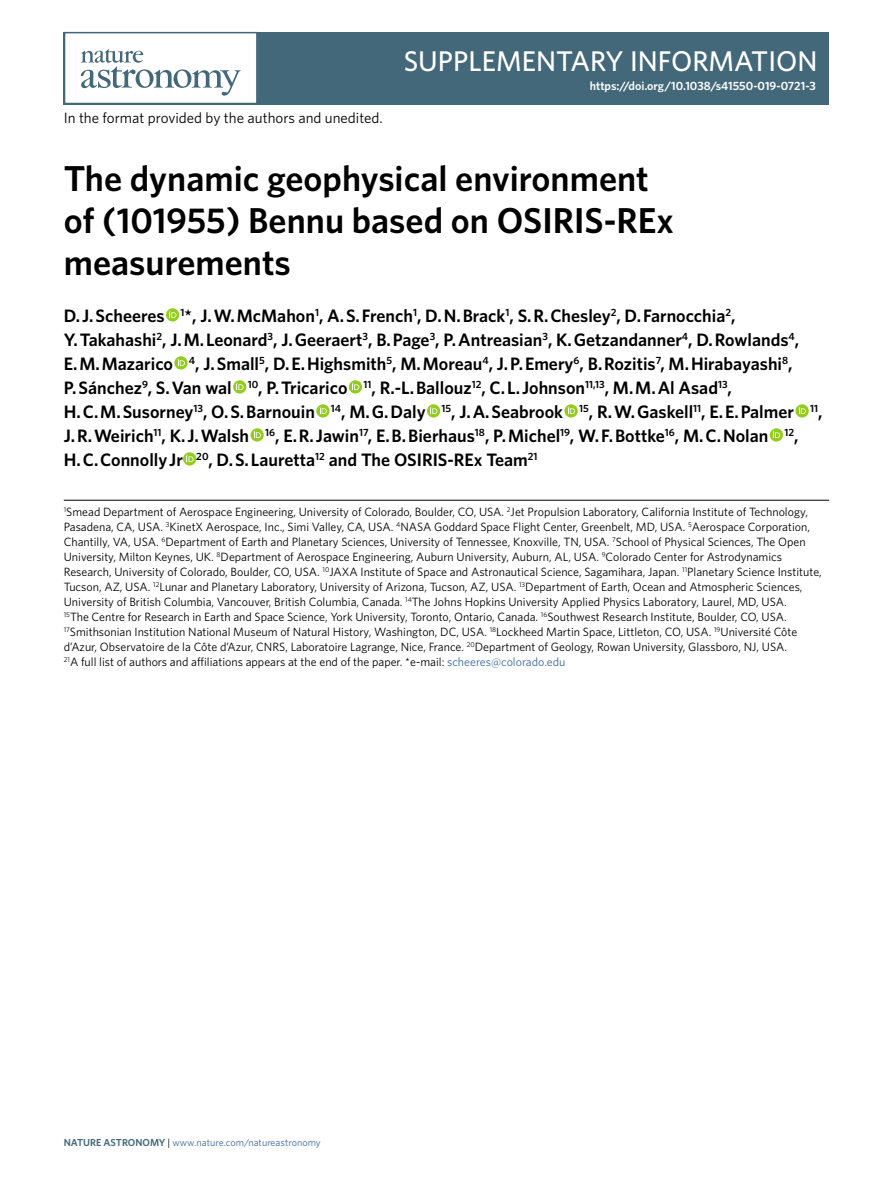
<style>
.page{position:relative;width:893px;height:1187px;background:#fff}
.page>*{position:absolute;margin:0;border:0;box-sizing:border-box;transform-origin:0 0}
.t1{font:600 36px/42px "Whitney";color:#000}
.t2{font:500 30px "Whitney";color:#fff}
.t3{font:500 28.5px "Whitney";color:#fff}
.t4{font:600 18px/24px "Whitney";color:#000}
.t5{font:15px "Whitney";color:#000}
.t6{font:12px/15px "Whitney";color:#000}
.t7{font:600 12px "Whitney";color:#fff}
.t8{font:10.2px "Whitney";color:#3b699e}
.t9{font:600 10.2px "Whitney";color:#436879}
.s1{color:#3b699e}
.s2{color:#000}
</style>
<div class="page">
<div style="left:64px;top:32px;width:765px;height:72px;background:#436879"></div>
<div style="left:64px;top:32px;width:194px;height:72px;background:#fff;border:2px solid #436879"></div>
<svg style="left:81px;top:49px;width:160px;height:47px"></svg>
<hr style="left:64px;top:500px;width:765px;height:1px;background:#000">
<svg style="left:166px;top:308px;width:13px;height:13px"></svg>
<svg style="left:169px;top:310px;width:7px;height:8px"></svg>
<svg style="left:174px;top:356px;width:14px;height:13px"></svg>
<svg style="left:178px;top:358px;width:7px;height:8px"></svg>
<svg style="left:233px;top:380px;width:13px;height:13px"></svg>
<svg style="left:236px;top:382px;width:8px;height:8px"></svg>
<div style="left:349px;top:380px;width:13px;height:13px;background:#92cd1d;border-radius:50%"></div>
<svg style="left:352px;top:382px;width:7px;height:8px"></svg>
<svg style="left:316px;top:404px;width:14px;height:13px"></svg>
<svg style="left:320px;top:406px;width:7px;height:8px"></svg>
<svg style="left:427px;top:404px;width:13px;height:13px"></svg>
<svg style="left:430px;top:406px;width:7px;height:8px"></svg>
<svg style="left:564px;top:404px;width:14px;height:13px"></svg>
<svg style="left:568px;top:406px;width:7px;height:8px"></svg>
<svg style="left:795px;top:404px;width:14px;height:13px"></svg>
<svg style="left:799px;top:406px;width:7px;height:8px"></svg>
<svg style="left:250px;top:428px;width:14px;height:13px"></svg>
<svg style="left:254px;top:430px;width:7px;height:8px"></svg>
<svg style="left:770px;top:428px;width:13px;height:13px"></svg>
<svg style="left:773px;top:430px;width:7px;height:8px"></svg>
<svg style="left:183px;top:452px;width:13px;height:13px"></svg>
<svg style="left:186px;top:454px;width:8px;height:8px"></svg>
<p class="t5" style="left:64px;top:108px;width:321px">In the format provided by the authors and unedited.</p>
<h2 class="t2" style="left:690px;top:39px;width:129px">ARTICLES</h2>
<p class="t7" style="left:590px;top:78px;width:228px">https://doi.org/10.1038/s41550-019-0721-3</p>
<h3 class="t3" style="left:404px;top:43px;width:415px">SUPPLEMENTARY INFORMATION</h3>
<h1 class="t1" style="left:64px;top:157px;width:612px">The dynamic geophysical environment of (101955) Bennu based on OSIRIS-REx measurements</h1>
<p class="t4" style="left:64px;top:303px;width:760px">D. J. Scheeres <sup>1</sup>*, J. W. McMahon<sup>1</sup>, A. S. French<sup>1</sup>, D. N. Brack<sup>1</sup>, S. R. Chesley<sup>2</sup>, D. Farnocchia<sup>2</sup>,<br>Y. Takahashi<sup>2</sup>, J. M. Leonard<sup>3</sup>, J. Geeraert<sup>3</sup>, B. Page<sup>3</sup>, P. Antreasian<sup>3</sup>, K. Getzandanner<sup>4</sup>, D. Rowlands<sup>4</sup>,<br>E. M. Mazarico <sup>4</sup>, J. Small<sup>5</sup>, D. E. Highsmith<sup>5</sup>, M. Moreau<sup>4</sup>, J. P. Emery<sup>6</sup>, B. Rozitis<sup>7</sup>, M. Hirabayashi<sup>8</sup>,<br>P. Sánchez<sup>9</sup>, S. Van wal <sup>10</sup>, P. Tricarico <sup>11</sup>, R.-L. Ballouz<sup>12</sup>, C. L. Johnson<sup>11,13</sup>, M. M. Al Asad<sup>13</sup>,<br>H. C. M. Susorney<sup>13</sup>, O. S. Barnouin <sup>14</sup>, M. G. Daly <sup>15</sup>, J. A. Seabrook <sup>15</sup>, R. W. Gaskell<sup>11</sup>, E. E. Palmer <sup>11</sup>, J. R. Weirich<sup>11</sup>, K. J. Walsh <sup>16</sup>, E. R. Jawin<sup>17</sup>, E. B. Bierhaus<sup>18</sup>, P. Michel<sup>19</sup>, W. F. Bottke<sup>16</sup>, M. C. Nolan <sup>12</sup>,<br>H. C. Connolly Jr <sup>20</sup>, D. S. Lauretta<sup>12</sup> and The OSIRIS-REx Team<sup>21</sup></p>
<p class="t6" style="left:64px;top:504px;width:760px"><sup>1</sup>Smead Department of Aerospace Engineering, University of Colorado, Boulder, CO, USA. <sup>2</sup>Jet Propulsion Laboratory, California Institute of Technology, Pasadena, CA, USA. <sup>3</sup>KinetX Aerospace, Inc., Simi Valley, CA, USA. <sup>4</sup>NASA Goddard Space Flight Center, Greenbelt, MD, USA. <sup>5</sup>Aerospace Corporation, Chantilly, VA, USA. <sup>6</sup>Department of Earth and Planetary Sciences, University of Tennessee, Knoxville, TN, USA. <sup>7</sup>School of Physical Sciences, The Open University, Milton Keynes, UK. <sup>8</sup>Department of Aerospace Engineering, Auburn University, Auburn, AL, USA. <sup>9</sup>Colorado Center for Astrodynamics Research, University of Colorado, Boulder, CO, USA. <sup>10</sup>JAXA Institute of Space and Astronautical Science, Sagamihara, Japan. <sup>11</sup>Planetary Science Institute, Tucson, AZ, USA. <sup>12</sup>Lunar and Planetary Laboratory, University of Arizona, Tucson, AZ, USA. <sup>13</sup>Department of Earth, Ocean and Atmospheric Sciences, University of British Columbia, Vancouver, British Columbia, Canada. <sup>14</sup>The Johns Hopkins University Applied Physics Laboratory, Laurel, MD, USA.<br><sup>15</sup>The Centre for Research in Earth and Space Science, York University, Toronto, Ontario, Canada. <sup>16</sup>Southwest Research Institute, Boulder, CO, USA.<br><sup>17</sup>Smithsonian Institution National Museum of Natural History, Washington, DC, USA. <sup>18</sup>Lockheed Martin Space, Littleton, CO, USA. <sup>19</sup>Université Côte d’Azur, Observatoire de la Côte d’Azur, CNRS, Laboratoire Lagrange, Nice, France. <sup>20</sup>Department of Geology, Rowan University, Glassboro, NJ, USA.<br><sup>21</sup>A full list of authors and affiliations appears at the end of the paper. *e-mail: <span class="s1">scheeres@colorado.edu</span></p>
<p class="t9" style="left:64px;top:1135px;width:55px">Nature Astronomy</p>
<p class="t8" style="left:168px;top:1135px;width:155px"><span class="s2">|</span> www.nature.com/natureastronomy</p>
</div>
